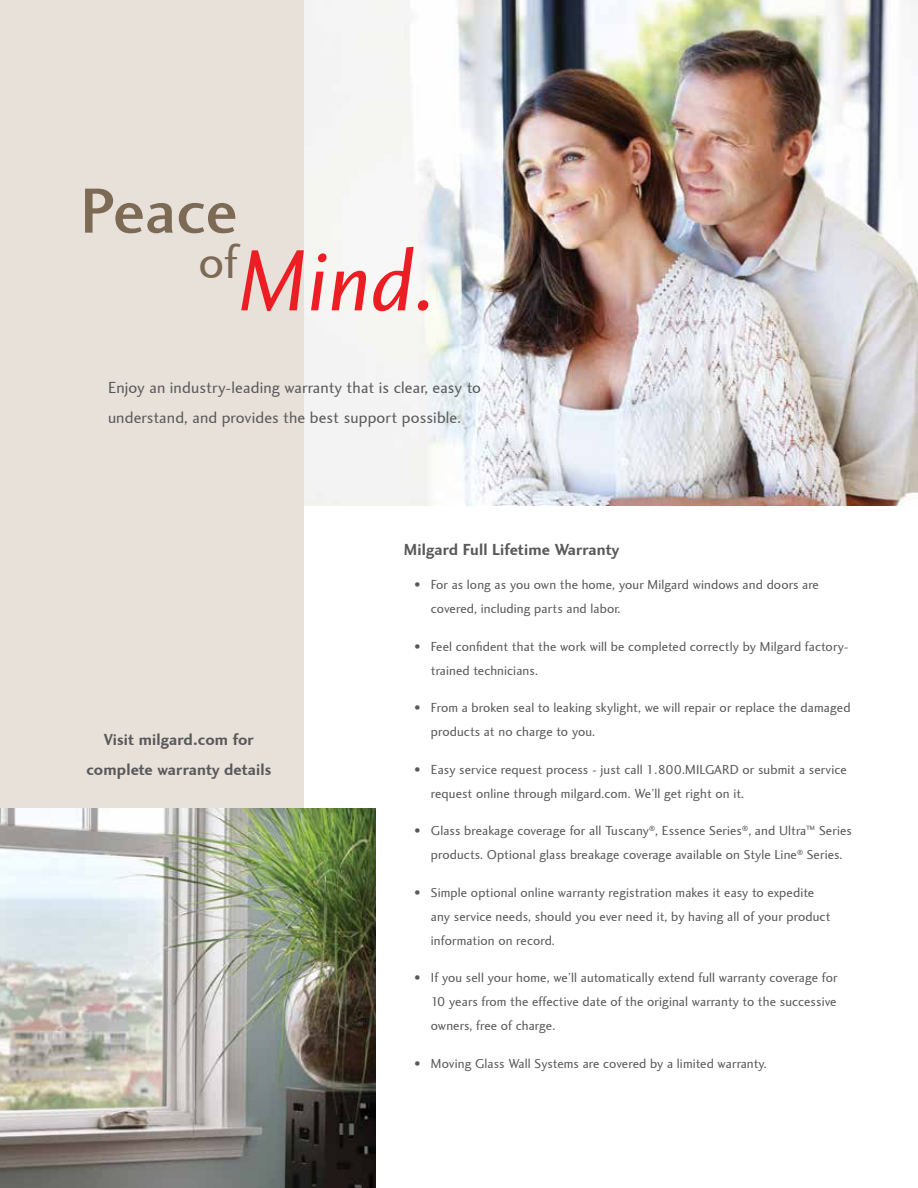
<style>
.page{position:relative;width:918px;height:1188px;background:#fff}
.page>*{position:absolute;margin:0;border:0;box-sizing:border-box;transform-origin:0 0}
.t1{font:italic 90px "Charlotte Sans";color:#ed1d24}
.t2{font:500 66px "Charlotte Sans";color:#7c6a55}
.t3{font:16.5px/30px "Charlotte Sans";letter-spacing:.01em;color:#58595b}
.t4{font:700 16.5px/30px "Charlotte Sans";letter-spacing:.01em;color:#58595b;text-align:center}
.t5{font:13.5px/24px "Charlotte Sans";letter-spacing:.01em;color:#58595b}
</style>
<div class="page">
<img style="left:304px;top:0;width:614px;height:505px">
<div style="left:0;top:0;width:304px;height:1188px;background:#e8e1da"></div>
<img style="left:0;top:808px;width:376px;height:380px">
<h2 class="t2" style="left:80px;top:173px;width:159px">Peace</h2>
<h1 class="t1" style="left:198px;top:232px;width:241px"><sup>of</sup>Mind.</h1>
<p class="t3" style="left:108px;top:373px;width:374px">Enjoy an industry-leading warranty that is clear, easy to understand, and provides the best support possible.</p>
<p class="t4" style="left:86px;top:724px;width:186px">Visit milgard.com for complete warranty details</p>
<p class="t4" style="left:404px;top:535px;width:217px">Milgard Full Lifetime Warranty</p>
<p class="t5" style="left:431px;top:573px;width:390px;text-indent:-16px">• For as long as you own the home, your Milgard windows and doors are covered, including parts and labor.</p>
<p class="t5" style="left:431px;top:634px;width:419px;text-indent:-16px">• Feel confident that the work will be completed correctly by Milgard factory&shy;trained technicians.</p>
<p class="t5" style="left:431px;top:696px;width:421px;text-indent:-16px">• From a broken seal to leaking skylight, we will repair or replace the damaged products at no charge to you.</p>
<p class="t5" style="left:431px;top:757px;width:417px;text-indent:-16px">• Easy service request process - just call 1.800.MILGARD or submit a service request online through milgard.com. We’ll get right on it.</p>
<p class="t5" style="left:414px;top:819px;width:439px;text-align:center">• Glass breakage coverage for all Tuscany<sup>®</sup>, Essence Series<sup>®</sup>, and Ultra<sup>™</sup> Series products. Optional glass breakage coverage available on Style Line<sup>®</sup> Series.</p>
<p class="t5" style="left:431px;top:880px;width:401px;text-indent:-16px">• Simple optional online warranty registration makes it easy to expedite any service needs, should you ever need it, by having all of your product information on record.</p>
<p class="t5" style="left:431px;top:966px;width:408px;text-align:justify;text-indent:-16px">• If you sell your home, we’ll automatically extend full warranty coverage for 10 years from the effective date of the original warranty to the successive owners, free of charge.</p>
<p class="t5" style="left:414px;top:1051px;width:354px">• Moving Glass Wall Systems are covered by a limited warranty.</p>
</div>
